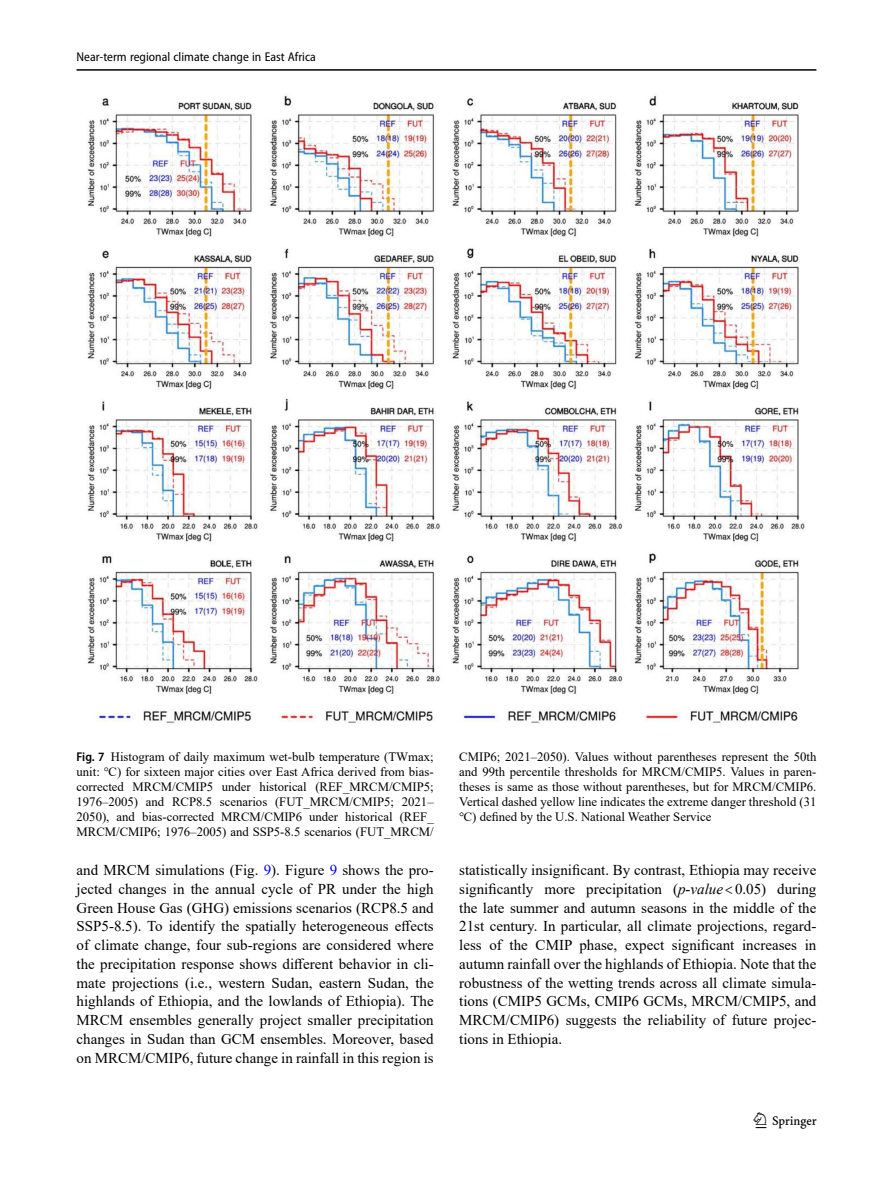
<style>
.page{position:relative;width:893px;height:1187px;background:#fff}
.page>*{position:absolute;margin:0;border:0;box-sizing:border-box;transform-origin:0 0}
.t1{font:22.5px "Springnew";color:#000}
.Body_Text_Indent{font:15px/18.8px "Times New Roman";color:#000;text-align:justify}
.Figure_Caption{font:12.75px/15px "Times New Roman";color:#000;text-align:justify}
.t2{font:semi-condensed 12.75px "Myriad Pro";color:#000}
.s1{font-family:"Myriad Pro";font-weight:600;font-stretch:semi-condensed}
.s2{color:#00f}
.s3{font-style:italic}
.s4{font-family:"Minion Pro"}
</style>
<div class="page">
<hr style="left:77px;top:69px;width:739px;height:2px;background:#000">
<img style="left:87px;top:95px;width:718px;height:628px">
<p class="t2" style="left:77px;top:49px;width:241px">Near-term regional climate change in East Africa</p>
<p class="Figure_Caption" style="left:77px;top:749px;width:359px"><span class="s1">Fig. 7</span> Histogram of daily maximum wet-bulb temperature (TWmax; unit: ℃) for sixteen major cities over East Africa derived from bias&shy;corrected MRCM/CMIP5 under historical (REF_MRCM/CMIP5; 1976–2005) and RCP8.5 scenarios (FUT_MRCM/CMIP5; 2021– 2050), and bias-corrected MRCM/CMIP6 under historical (REF_ MRCM/CMIP6; 1976–2005) and SSP5-8.5 scenarios (FUT_MRCM/</p>
<p class="Figure_Caption" style="left:459px;top:749px;width:359px">CMIP6; 2021–2050). Values without parentheses represent the 50th and 99th percentile thresholds for MRCM/CMIP5. Values in paren&shy;theses is same as those without parentheses, but for MRCM/CMIP6.<br>Vertical dashed yellow line indicates the extreme danger threshold (31 ℃) defined by the U.S. National Weather Service</p>
<p class="Body_Text_Indent" style="left:77px;top:860px;width:359px">and MRCM simulations (Fig. <span class="s2">9</span>). Figure <span class="s2">9</span> shows the pro&shy;jected changes in the annual cycle of PR under the high Green House Gas (GHG) emissions scenarios (RCP8.5 and SSP5-8.5). To identify the spatially heterogeneous effects of climate change, four sub-regions are considered where the precipitation response shows different behavior in cli&shy;mate projections (i.e., western Sudan, eastern Sudan, the highlands of Ethiopia, and the lowlands of Ethiopia). The MRCM ensembles generally project smaller precipitation changes in Sudan than GCM ensembles. Moreover, based on MRCM/CMIP6, future change in rainfall in this region is</p>
<p class="Body_Text_Indent" style="left:459px;top:860px;width:359px">statistically insignificant. By contrast, Ethiopia may receive significantly more precipitation (<span class="s3">p-value</span><span class="s4">&lt;</span>0.05) during the late summer and autumn seasons in the middle of the 21st century. In particular, all climate projections, regard&shy;less of the CMIP phase, expect significant increases in autumn rainfall over the highlands of Ethiopia. Note that the robustness of the wetting trends across all climate simula&shy;tions (CMIP5 GCMs, CMIP6 GCMs, MRCM/CMIP5, and MRCM/CMIP6) suggests the reliability of future projec&shy;tions in Ethiopia.</p>
<h1 class="t1" style="left:756px;top:1107px;width:63px">1 3</h1>
</div>
